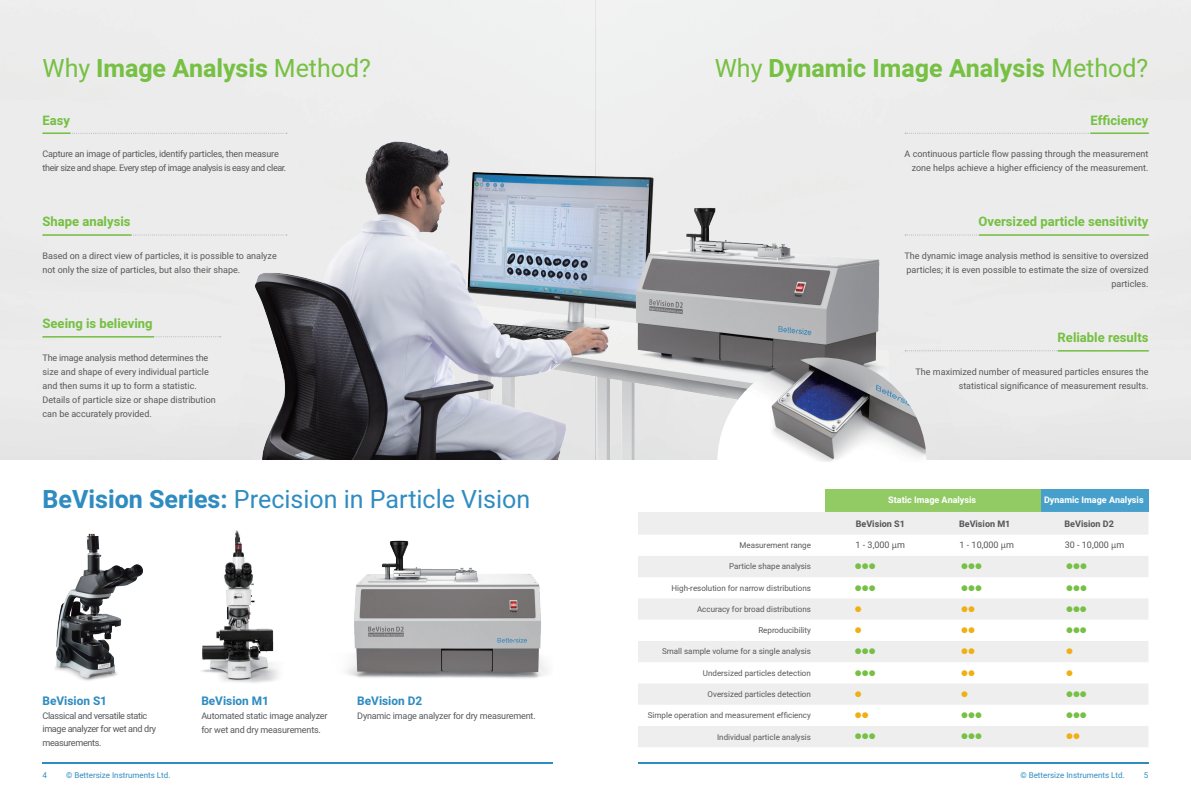
<style>
.page{position:relative;width:1191px;height:808px;background:#fff}
.page>*{position:absolute;margin:0;border:0;box-sizing:border-box;transform-origin:0 0}
.t1{font:700 25px "Heebo";color:#76c043}
.t2{font:25px "Heebo";color:#2f8cc1}
.t3{font:700 13px "Heebo";color:#76c043}
.t4{font:700 11.8px "Heebo";color:#2f8cc1}
.t5{font:9.1px/13.7px "Heebo";letter-spacing:-.04em;color:#57585a}
.t6{font:9px/14px "Heebo";color:#57585a;text-align:right}
.t7{font:9px/14px "Heebo";letter-spacing:-.02em;color:#57585a}
.t8{font:700 9px "Heebo";color:#fff}
.t9{font:700 9px "Heebo";color:#57585a}
.t10{font:8px "Heebo";color:#57585a}
.t11{font:8px "Heebo";color:#2f8cc1}
.t12{font:8px "Segoe UI Symbol";color:#76c043}
.t13{font:8px "Segoe UI Symbol";color:#f0af13}
.s1{font-weight:400}
.s2{font-weight:700}
</style>
<div class="page">
<hr style="left:43px;top:763px;width:510px;height:1px;background:#2f8cc1">
<hr style="left:638px;top:763px;width:510px;height:1px;background:#2f8cc1">
<div style="left:595px;top:0;width:596px;height:459px;background:#eeeeef"></div>
<img style="left:238px;top:91px;width:642px;height:368px">
<svg style="left:905px;top:133px;width:244px;height:1px"></svg>
<hr style="left:1090px;top:132px;width:58px;height:2px;background:#76c043">
<svg style="left:905px;top:350px;width:244px;height:1px"></svg>
<hr style="left:1057px;top:350px;width:91px;height:2px;background:#76c043">
<svg style="left:905px;top:234px;width:244px;height:1px"></svg>
<hr style="left:979px;top:234px;width:169px;height:2px;background:#76c043">
<svg style="left:154px;top:336px;width:67px;height:1px"></svg>
<hr style="left:43px;top:336px;width:111px;height:2px;background:#76c043">
<svg style="left:131px;top:234px;width:156px;height:1px"></svg>
<hr style="left:43px;top:234px;width:88px;height:2px;background:#76c043">
<svg style="left:70px;top:133px;width:217px;height:1px"></svg>
<hr style="left:43px;top:132px;width:27px;height:2px;background:#76c043">
<img style="left:201px;top:530px;width:78px;height:153px">
<img style="left:346px;top:540px;width:202px;height:139px">
<img style="left:55px;top:533px;width:87px;height:148px">
<div style="left:825px;top:489px;width:215px;height:23px;background:#92ca64"></div>
<div style="left:1040px;top:489px;width:108px;height:23px;background:#479fcb"></div>
<div style="left:638px;top:512px;width:510px;height:23px;background:#eeeeef"></div>
<div style="left:638px;top:556px;width:510px;height:21px;background:#eeeeef"></div>
<div style="left:638px;top:684px;width:510px;height:21px;background:#eeeeef"></div>
<img style="left:717px;top:358px;width:209px;height:104px">
<div style="left:638px;top:599px;width:510px;height:21px;background:#eeeeef"></div>
<div style="left:638px;top:641px;width:510px;height:21px;background:#eeeeef"></div>
<div style="left:638px;top:726px;width:510px;height:21px;background:#eeeeef"></div>
<h1 class="t1" style="left:43px;top:51px;width:330px"><span class="s1">Why</span> Image Analysis <span class="s1">Method?</span></h1>
<h1 class="t1" style="left:714px;top:51px;width:435px"><span class="s1">Why</span> Dynamic Image Analysis <span class="s1">Method?</span></h1>
<h2 class="t3" style="left:43px;top:111px;width:29px">Easy</h2>
<p class="t7" style="left:43px;top:147px;width:245px">Capture an image of particles, identify particles, then measure their size and shape. Every step of image analysis is easy and clear.</p>
<h2 class="t3" style="left:43px;top:213px;width:90px">Shape analysis</h2>
<p class="t6" style="left:43px;top:249px;width:236px;text-align:left">Based on a direct view of particles, it is possible to analyze not only the size of particles, but also their shape.</p>
<h2 class="t3" style="left:43px;top:314px;width:112px">Seeing is believing</h2>
<p class="t6" style="left:43px;top:351px;width:175px;text-align:left">The image analysis method determines the size and shape of every individual particle and then sums it up to form a statistic.<br>Details of particle size or shape distribution can be accurately provided.</p>
<h1 class="t2" style="left:43px;top:482px;width:489px"><span class="s2">BeVision Series:</span> Precision in Particle Vision</h1>
<h3 class="t4" style="left:43px;top:692px;width:66px">BeVision S1</h3>
<p class="t5" style="left:43px;top:708px;width:115px">Classical and versatile static image analyzer for wet and dry measurements.</p>
<h3 class="t4" style="left:201px;top:692px;width:69px">BeVision M1</h3>
<p class="t7" style="left:201px;top:708px;width:128px">Automated static image analyzer for wet and dry measurements.</p>
<h3 class="t4" style="left:357px;top:692px;width:66px">BeVision D2</h3>
<p class="t7" style="left:357px;top:708px;width:180px">Dynamic image analyzer for dry measurement.</p>
<h2 class="t3" style="left:1090px;top:111px;width:59px">Efficiency</h2>
<p class="t6" style="left:904px;top:147px;width:245px">A continuous particle flow passing through the measurement zone helps achieve a higher efficiency of the measurement.</p>
<h2 class="t3" style="left:978px;top:213px;width:171px">Oversized particle sensitivity</h2>
<p class="t6" style="left:904px;top:249px;width:245px">The dynamic image analysis method is sensitive to oversized particles; it is even possible to estimate the size of oversized particles.</p>
<h2 class="t3" style="left:1057px;top:328px;width:92px">Reliable results</h2>
<p class="t6" style="left:915px;top:365px;width:234px">The maximized number of measured particles ensures the statistical significance of measurement results.</p>
<p class="t8" style="left:888px;top:494px;width:89px">Static Image Analysis</p>
<p class="t8" style="left:1044px;top:494px;width:101px">Dynamic Image Analysis</p>
<p class="t9" style="left:855px;top:518px;width:51px">BeVision S1</p>
<p class="t9" style="left:959px;top:518px;width:53px">BeVision M1</p>
<p class="t9" style="left:1064px;top:518px;width:51px">BeVision D2</p>
<p class="t10" style="left:739px;top:540px;width:73px">Measurement range</p>
<p class="t6" style="left:855px;top:538px;width:51px">1 - 3,000 m</p>
<p class="t6" style="left:959px;top:538px;width:56px">1 - 10,000 m</p>
<p class="t6" style="left:1064px;top:538px;width:61px">30 - 10,000 m</p>
<p class="t10" style="left:729px;top:561px;width:83px">Particle shape analysis</p>
<p class="t12" style="left:855px;top:562px;width:22px">●●●</p>
<p class="t12" style="left:961px;top:562px;width:22px">●●●</p>
<p class="t12" style="left:1066px;top:562px;width:22px">●●●</p>
<p class="t10" style="left:671px;top:582px;width:141px">High-resolution for narrow distributions</p>
<p class="t12" style="left:855px;top:583px;width:22px">●●●</p>
<p class="t12" style="left:961px;top:583px;width:22px">●●●</p>
<p class="t12" style="left:1066px;top:583px;width:22px">●●●</p>
<p class="t10" style="left:697px;top:603px;width:115px">Accuracy for broad distributions</p>
<p class="t13" style="left:855px;top:604px;width:8px">●</p>
<p class="t12" style="left:1066px;top:604px;width:22px">●●●</p>
<p class="t10" style="left:758px;top:625px;width:54px">Reproducibility</p>
<p class="t13" style="left:855px;top:626px;width:8px">●</p>
<p class="t12" style="left:1066px;top:626px;width:22px">●●●</p>
<p class="t10" style="left:662px;top:646px;width:150px">Small sample volume for a single analysis</p>
<p class="t12" style="left:855px;top:647px;width:22px">●●●</p>
<p class="t13" style="left:1066px;top:647px;width:8px">●</p>
<p class="t10" style="left:703px;top:667px;width:110px">Undersized particles detection</p>
<p class="t12" style="left:855px;top:668px;width:22px">●●●</p>
<p class="t13" style="left:1066px;top:668px;width:8px">●</p>
<p class="t10" style="left:707px;top:688px;width:105px">Oversized particles detection</p>
<p class="t13" style="left:855px;top:689px;width:8px">●</p>
<p class="t13" style="left:961px;top:689px;width:8px">●</p>
<p class="t12" style="left:1066px;top:689px;width:22px">●●●</p>
<p class="t10" style="left:648px;top:710px;width:165px">Simple operation and measurement efficiency</p>
<p class="t12" style="left:961px;top:711px;width:22px">●●●</p>
<p class="t12" style="left:1066px;top:711px;width:22px">●●●</p>
<p class="t10" style="left:717px;top:731px;width:95px">Individual particle analysis</p>
<p class="t12" style="left:855px;top:732px;width:22px">●●●</p>
<p class="t12" style="left:961px;top:732px;width:22px">●●●</p>
<p class="t11" style="left:43px;top:769px;width:6px">4</p>
<p class="t11" style="left:66px;top:769px;width:106px">© Bettersize Instruments Ltd.</p>
<p class="t11" style="left:1020px;top:769px;width:106px">© Bettersize Instruments Ltd.</p>
<p class="t11" style="left:1144px;top:769px;width:6px">5</p>
</div>
